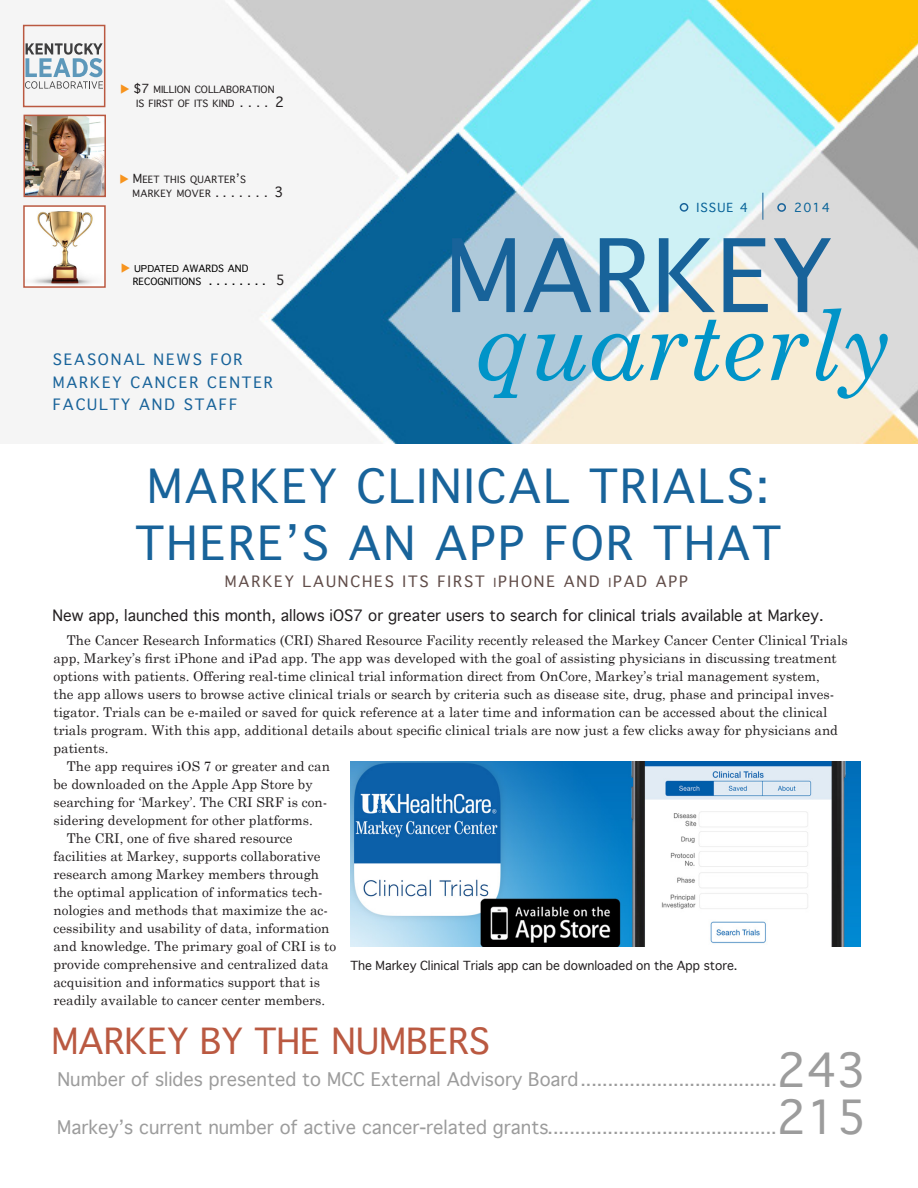
<style>
.page{position:relative;width:918px;height:1188px;background:#fff}
.page>*{position:absolute;margin:0;border:0;box-sizing:border-box;transform-origin:0 0}
.Basic_Body_Copy{font:italic 97.5px "Century Schoolbook";color:#0094c8}
.Basic_Body_Copy-2{font:97.5px "Geneva";color:#18639a}
.Basic_Body_Copy-3{font:45px/57px "Geneva";letter-spacing:.05em;color:#18639a}
.t1{font:45px "Geneva";color:#9c9c9c}
.Basic_Body_Copy-4{font:34.5px "Geneva";color:#ba5941}
.t2{font:18px "Geneva";color:#9c9c9c}
.Leading_Paragraph{font:15px "Geneva";color:#231f20}
.Basic_Body_Copy-5{font:15px/22.5px "Geneva";letter-spacing:.125em;color:#18639a}
.Basic_Body_Copy-6{font:15px "Geneva";letter-spacing:.125em;color:#604c48}
.Basic_Body_Copy-7{font:13.5px/18px "Century Schoolbook";color:#231f20}
.Basic_Body_Copy-8{font:13.5px "Geneva";color:#231f20}
.t3{font:12px "Geneva";color:#231f20}
.Basic_Body_Copy-9{font:12px "Geneva";letter-spacing:.1em;color:#076298}
.Basic_Body_Copy-10{font:9.6px/13.5px "Geneva SC800";color:#231f20}
.Basic_Body_Copy-11{font:9.6px/13.5px "Geneva SC800";color:#000}
.Basic_Body_Copy-12{font:9.6px/13.5px "Geneva SC800";letter-spacing:.03em;color:#231f20}
.s1{color:#f7931d}
.s2{font-size:12px}
.s3{color:#f7941e}
.s4{font-family:"Arial MT SC800"}
.s5{font-family:"Geneva SC800";font-size:12px}
</style>
<div class="page">
<img style="left:22px;top:0;width:896px;height:444px">
<img style="left:26px;top:118px;width:77px;height:76px">
<div style="left:23px;top:115px;width:83px;height:82px;border:2px solid #ba5941"></div>
<svg style="left:762px;top:193px;width:1px;height:27px"></svg>
<div style="left:777px;top:203px;width:9px;height:9px;border:2px solid #18639a;border-radius:50%"></div>
<div style="left:680px;top:203px;width:8px;height:9px;border:2px solid #18639a;border-radius:50%"></div>
<img style="left:350px;top:762px;width:511px;height:185px">
<img style="left:26px;top:208px;width:77px;height:77px">
<div style="left:23px;top:205px;width:83px;height:83px;border:2px solid #ba5941"></div>
<svg style="left:26px;top:43px;width:76px;height:46px"></svg>
<div style="left:23px;top:25px;width:82px;height:82px;border:2px solid #ba5941"></div>
<p class="Basic_Body_Copy-10" style="left:136px;top:83px;width:140px;text-indent:-16px"><span class="s1">◆</span> <span class="s2">$7</span> MILLION COLLABORATION<br>IS FIRST OF ITS KIND <span class="s2">...</span></p>
<p class="Basic_Body_Copy-8" style="left:275px;top:90px;width:11px">2</p>
<p class="Basic_Body_Copy-12" style="left:133px;top:173px;width:115px;text-indent:-13px"><span class="s3">◆</span> <span class="s2">M</span>EET THIS QUARTER<span class="s2">’</span>S<br>MARKEY MOVER <span class="s2">. .....</span></p>
<p class="Basic_Body_Copy-8" style="left:275px;top:180px;width:11px">3</p>
<p class="Basic_Body_Copy-11" style="left:133px;top:261px;width:117px;text-indent:-12px"><span class="s3">◆</span> <span class="s4">UPDATED</span> AWARDS AND<br>RECOGNITIONS <span class="s2">........</span></p>
<p class="Basic_Body_Copy-8" style="left:276px;top:269px;width:11px">5</p>
<p class="Basic_Body_Copy-5" style="left:53px;top:348px;width:191px">SEASONAL NEWS FOR</p>
<p class="Basic_Body_Copy-5" style="left:53px;top:371px;width:222px">MARKEY CANCER CENTER<br>FACULTY AND STAFF</p>
<p class="Basic_Body_Copy-9" style="left:794px;top:198px;width:37px">2014</p>
<p class="Basic_Body_Copy-2" style="left:445px;top:193px;width:389px">MARKEY</p>
<p class="Basic_Body_Copy" style="left:475px;top:285px;width:417px">quarterly</p>
<p class="Basic_Body_Copy-9" style="left:696px;top:198px;width:53px">ISSUE 4</p>
<p class="Basic_Body_Copy-3" style="left:136px;top:457px;width:647px">MARKEY CLINICAL TRIALS:<br>THERE’S AN APP FOR THAT</p>
<p class="Basic_Body_Copy-6" style="left:225px;top:569px;width:465px">MARKEY LAUNCHES ITS FIRST <span class="s5">I</span>PHONE AND <span class="s5">I</span>PAD APP</p>
<p class="Leading_Paragraph" style="left:52px;top:602px;width:773px">New app, launched this month, allows iOS7 or greater users to search for clinical trials available at Markey.</p>
<p class="Basic_Body_Copy-7" style="left:53px;top:631px;width:796px;text-indent:14px">The Cancer Research Informatics (CRI) Shared Resource Facility recently released the Markey Cancer Center Clinical Trials app, Markey’s first iPhone and iPad app. The app was developed with the goal of assisting physicians in discussing treatment options with patients. Offering real-time clinical trial information direct from OnCore, Markey’s trial management system,<br>the app allows users to browse active clinical trials or search by criteria such as disease site, drug, phase and principal inves&shy;tigator. Trials can be e-mailed or saved for quick reference at a later time and information can be accessed about the clinical trials program. With this app, additional details about specific clinical trials are now just a few clicks away for physicians and patients.</p>
<p class="Basic_Body_Copy-7" style="left:53px;top:757px;width:278px;text-indent:14px">The app requires iOS 7 or greater and can be downloaded on the Apple App Store by searching for ‘Markey’. The CRI SRF is con&shy;sidering development for other platforms.</p>
<p class="Basic_Body_Copy-7" style="left:53px;top:829px;width:284px;text-indent:14px">The CRI, one of five shared resource facilities at Markey, supports collaborative research among Markey members through the optimal application of informatics tech&shy;nologies and methods that maximize the ac&shy;cessibility and usability of data, information and knowledge. The primary goal of CRI is to provide comprehensive and centralized data acquisition and informatics support that is readily available to cancer center members.</p>
<p class="t3" style="left:350px;top:955px;width:389px">The Markey Clinical Trials app can be downloaded on the App store.</p>
<p class="Basic_Body_Copy-4" style="left:51px;top:1012px;width:440px">MARKEY BY THE NUMBERS</p>
<p class="t2" style="left:57px;top:1064px;width:721px">Number of slides presented to MCC External Advisory Board....................................</p>
<p class="t2" style="left:57px;top:1112px;width:721px">Markey’s current number of active cancer-related grants..........................................</p>
<p class="t1" style="left:777px;top:1032px;width:92px">243</p>
<p class="t1" style="left:777px;top:1079px;width:92px">215</p>
</div>
